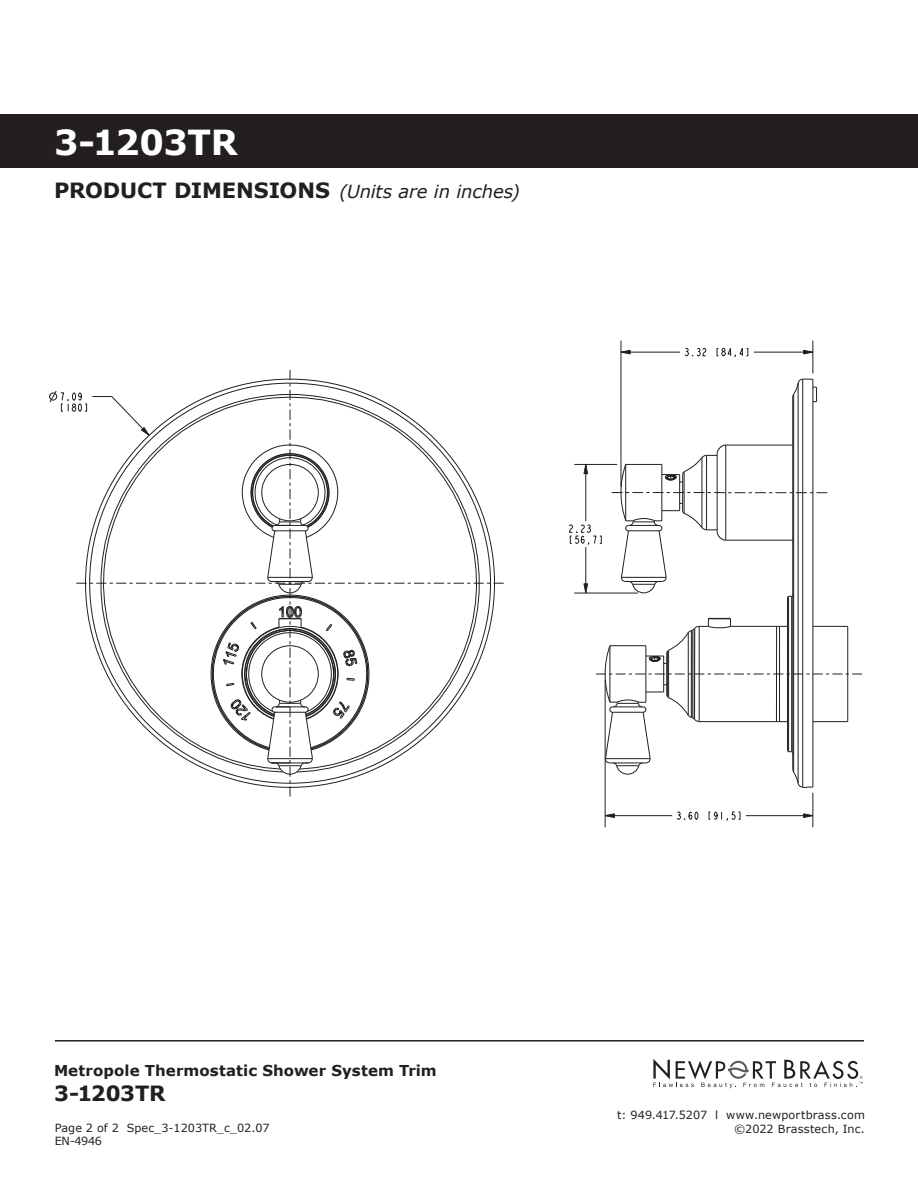
<style>
.page{position:relative;width:918px;height:1188px;background:#fff}
.page>*{position:absolute;margin:0;border:0;box-sizing:border-box;transform-origin:0 0}
.t1{font:700 34.5px "Verdana";letter-spacing:-.01em;color:#fff}
.t2{font:700 21px "Verdana";letter-spacing:-.01em;color:#231f20}
.t3{font:italic 18px "Verdana";letter-spacing:-.01em;color:#231f20}
.t4{font:700 15px "Verdana";letter-spacing:.005em;color:#231f20}
.t5{font:11.25px/13.5px "Verdana";color:#231f20;text-align:right}
.s1{font-weight:700;font-style:normal;font-size:21px}
</style>
<div class="page">
<svg style="left:653px;top:1059px;width:210px;height:29px"></svg>
<hr style="left:55px;top:1040px;width:809px;height:2px;background:#231f20">
<div style="left:0;top:114px;width:918px;height:54px;background:#231f20"></div>
<svg style="left:684px;top:348px;width:23px;height:9px"></svg>
<svg style="left:717px;top:347px;width:31px;height:11px"></svg>
<svg style="left:803px;top:350px;width:10px;height:5px"></svg>
<svg style="left:620px;top:350px;width:11px;height:5px"></svg>
<svg style="left:677px;top:811px;width:22px;height:9px"></svg>
<svg style="left:709px;top:811px;width:31px;height:10px"></svg>
<svg style="left:803px;top:813px;width:10px;height:5px"></svg>
<svg style="left:606px;top:813px;width:9px;height:5px"></svg>
<svg style="left:569px;top:524px;width:33px;height:21px"></svg>
<svg style="left:583px;top:465px;width:5px;height:9px"></svg>
<svg style="left:583px;top:583px;width:5px;height:10px"></svg>
<hr style="left:788px;top:596px;width:1px;height:156px;background:#231f20">
<hr style="left:791px;top:596px;width:1px;height:156px;background:#231f20">
<hr style="left:793px;top:394px;width:1px;height:378px;background:#231f20">
<hr style="left:798px;top:383px;width:1px;height:400px;background:#231f20">
<hr style="left:802px;top:379px;width:1px;height:408px;background:#231f20">
<hr style="left:586px;top:464px;width:1px;height:57px;background:#231f20">
<hr style="left:586px;top:547px;width:1px;height:46px;background:#231f20">
<hr style="left:605px;top:680px;width:1px;height:147px;background:#231f20">
<hr style="left:621px;top:341px;width:1px;height:146px;background:#231f20">
<hr style="left:813px;top:793px;width:1px;height:34px;background:#231f20">
<hr style="left:813px;top:341px;width:1px;height:32px;background:#231f20">
<hr style="left:746px;top:815px;width:67px;height:1px;background:#231f20">
<hr style="left:605px;top:815px;width:67px;height:1px;background:#231f20">
<hr style="left:574px;top:593px;width:64px;height:1px;background:#231f20">
<hr style="left:574px;top:464px;width:43px;height:1px;background:#231f20">
<hr style="left:754px;top:352px;width:59px;height:1px;background:#231f20">
<hr style="left:621px;top:352px;width:59px;height:1px;background:#231f20">
<hr style="left:787px;top:597px;width:1px;height:154px;background:#231f20">
<hr style="left:792px;top:397px;width:1px;height:372px;background:#231f20">
<hr style="left:812px;top:379px;width:1px;height:408px;background:#231f20">
<svg style="left:792px;top:378px;width:25px;height:24px"></svg>
<svg style="left:49px;top:370px;width:455px;height:427px"></svg>
<svg style="left:612px;top:444px;width:215px;height:154px"></svg>
<svg style="left:596px;top:617px;width:266px;height:171px"></svg>
<h1 class="t1" style="left:54px;top:120px;width:185px">3-1203TR</h1>
<h3 class="t3" style="left:54px;top:180px;width:467px"><span class="s1">PRODUCT DIMENSIONS</span> (Units are in inches)</h3>
<h3 class="t4" style="left:54px;top:1061px;width:384px">Metropole Thermostatic Shower System Trim</h3>
<h2 class="t2" style="left:54px;top:1079px;width:113px">3-1203TR</h2>
<p class="t5" style="left:55px;top:1121px;width:217px;text-align:left">Page 2 of 2 Spec_3-1203TR_c_02.07<br>EN-4946</p>
<p class="t5" style="left:617px;top:1109px;width:249px">t: 949.417.5207 l www.newportbrass.com ©2022 Brasstech, Inc.</p>
</div>
